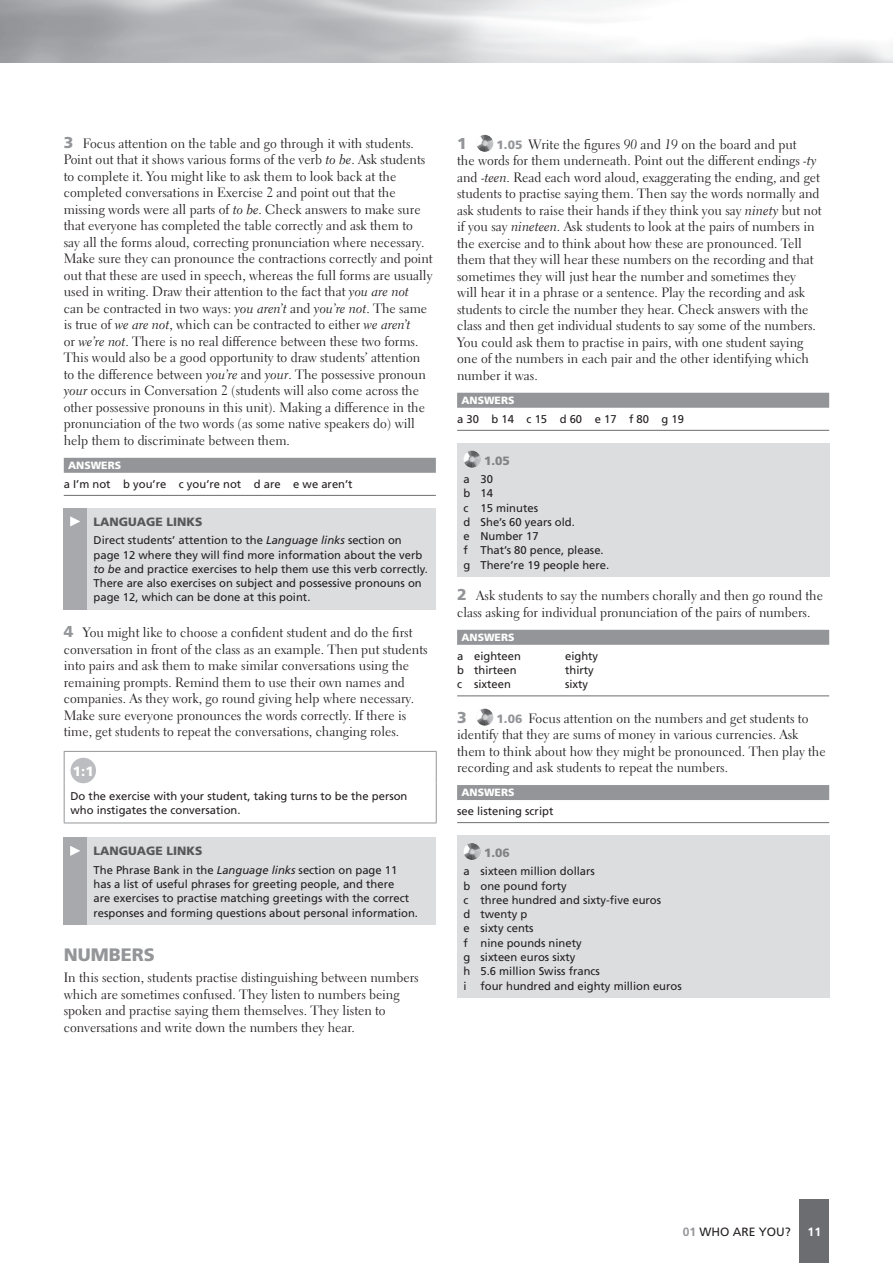
<style>
.page{position:relative;width:893px;height:1263px;background:#fff}
.page>*{position:absolute;margin:0;border:0;box-sizing:border-box;transform-origin:0 0}
.t1{font:900 18px "Frutiger LT Std";color:#939598}
.t2{font:900 15.75px "Frutiger LT Std";color:#939598}
.t3{font:13.5px/16.5px "Electra LT Std";color:#231f20}
.t4{font:900 13.5px "Frutiger LT Std";color:#fff}
.t5{font:900 12px "Frutiger LT Std";color:#57585a}
.t6{font:12px "Frutiger LT Std";color:#231f20}
.t7{font:900 12px "Frutiger LT Std";color:#808285}
.t8{font:700 12px "Frutiger LT Std";color:#fff}
.t9{font:11.25px/14.2px "Frutiger LT Std";color:#231f20}
.t10{font:900 10.5px "Frutiger LT Std";color:#fff}
.s1{font-family:"Frutiger LT Std";font-weight:900;font-size:15.75px;color:#939598}
.s2{font-family:"Electra LT Std Cursive"}
.s3{font-style:italic}
.s4{font-family:"Frutiger LT Std";font-weight:900;font-size:12px;color:#939598}
.s5{font-weight:700;color:#939598}
</style>
<div class="page">
<div style="left:799px;top:1199px;width:30px;height:64px;background:#6c6d70"></div>
<div style="left:64px;top:458px;width:372px;height:15px;background:#939598"></div>
<hr style="left:64px;top:495px;width:372px;height:1px;background:#6c6d70">
<div style="left:64px;top:508px;width:23px;height:102px;background:#a8a9ad"></div>
<div style="left:87px;top:508px;width:349px;height:102px;background:#dcdddf"></div>
<svg style="left:70px;top:516px;width:10px;height:10px"></svg>
<hr style="left:64px;top:751px;width:373px;height:1px;background:#939598">
<hr style="left:64px;top:752px;width:1px;height:31px;background:#939598">
<hr style="left:436px;top:752px;width:1px;height:31px;background:#939598">
<hr style="left:64px;top:783px;width:1px;height:39px;background:#939598">
<hr style="left:436px;top:783px;width:1px;height:39px;background:#939598">
<hr style="left:64px;top:822px;width:373px;height:1px;background:#939598">
<div style="left:71px;top:758px;width:25px;height:25px;background:#bcbdc0;border-radius:50%"></div>
<div style="left:64px;top:838px;width:23px;height:87px;background:#a8a9ad"></div>
<div style="left:87px;top:838px;width:349px;height:87px;background:#dcdddf"></div>
<svg style="left:70px;top:846px;width:10px;height:10px"></svg>
<div style="left:457px;top:393px;width:372px;height:15px;background:#939598"></div>
<hr style="left:457px;top:430px;width:372px;height:1px;background:#6c6d70">
<div style="left:457px;top:630px;width:372px;height:15px;background:#939598"></div>
<hr style="left:457px;top:695px;width:372px;height:1px;background:#6c6d70">
<div style="left:457px;top:785px;width:372px;height:15px;background:#939598"></div>
<hr style="left:457px;top:822px;width:372px;height:1px;background:#6c6d70">
<img style="left:476px;top:135px;width:17px;height:17px;border-radius:9px">
<div style="left:457px;top:443px;width:372px;height:134px;background:#dcdddf"></div>
<img style="left:463px;top:451px;width:17px;height:17px;border-radius:9px">
<img style="left:476px;top:709px;width:17px;height:17px;border-radius:9px">
<div style="left:457px;top:836px;width:372px;height:162px;background:#dcdddf"></div>
<img style="left:463px;top:843px;width:17px;height:17px;border-radius:9px">
<p class="t3" style="left:64px;top:135px;width:370px"><span class="s1">3</span> Focus attention on the table and go through it with students.<br>Point out that it shows various forms of the verb <span class="s2">to be</span>. Ask students to complete it. You might like to ask them to look back at the completed conversations in Exercise 2 and point out that the missing words were all parts of <span class="s2">to be</span>. Check answers to make sure that everyone has completed the table correctly and ask them to<br>say all the forms aloud, correcting pronunciation where necessary.<br>Make sure they can pronounce the contractions correctly and point out that these are used in speech, whereas the full forms are usually used in writing. Draw their attention to the fact that <span class="s2">you are not<br></span>can be contracted in two ways: <span class="s2">you aren’t</span> and <span class="s2">you’re not</span>. The same is true of <span class="s2">we are not</span>, which can be contracted to either <span class="s2">we aren’t<br></span>or <span class="s2">we’re not</span>. There is no real difference between these two forms.<br>This would also be a good opportunity to draw students’ attention to the difference between <span class="s2">you’re</span> and <span class="s2">your</span>. The possessive pronoun <span class="s2">your</span> occurs in Conversation 2 (students will also come across the other possessive pronouns in this unit). Making a difference in the pronunciation of the two words (as some native speakers do) will help them to discriminate between them.</p>
<p class="t10" style="left:68px;top:459px;width:55px">ANSWERS</p>
<p class="t9" style="left:64px;top:477px;width:290px">a I’m not b you’re c you’re not d are e we aren’t</p>
<p class="t5" style="left:94px;top:514px;width:36px">LANGUAG</p>
<p class="t5" style="left:156px;top:514px;width:49px">E LINKS</p>
<p class="t9" style="left:94px;top:533px;width:336px">Direct students’ attention to the <span class="s3">Language links</span> section on page 12 where they will find more information about the verb <span class="s3">to be</span> and practice exercises to help them use this verb correctly.<br>There are also exercises on subject and possessive pronouns on page 12, which can be done at this point.</p>
<p class="t3" style="left:64px;top:625px;width:365px"><span class="s1">4</span> You might like to choose a confident student and do the first conversation in front of the class as an example. Then put students into pairs and ask them to make similar conversations using the remaining prompts. Remind them to use their own names and companies. As they work, go round giving help where necessary.<br>Make sure everyone pronounces the words correctly. If there is time, get students to repeat the conversations, changing roles.</p>
<p class="t4" style="left:73px;top:763px;width:22px">1:1</p>
<p class="t9" style="left:71px;top:789px;width:338px">Do the exercise with your student, taking turns to be the person who instigates the conversation.</p>
<p class="t5" style="left:94px;top:844px;width:36px">LANGUAG</p>
<p class="t5" style="left:156px;top:844px;width:49px">E LINKS</p>
<p class="t9" style="left:94px;top:863px;width:326px">The Phrase Bank in the <span class="s3">Language links</span> section on page 11<br>has a list of useful phrases for greeting people, and there<br>are exercises to practise matching greetings with the correct responses and forming questions about personal information.</p>
<h1 class="t1" style="left:64px;top:944px;width:93px">NUMBERS</h1>
<p class="t3" style="left:64px;top:969px;width:356px">In this section, students practise distinguishing between numbers which are sometimes confused. They listen to numbers being spoken and practise saying them themselves. They listen to conversations and write down the numbers they hear.</p>
<p class="t2" style="left:457px;top:134px;width:11px">1</p>
<p class="t3" style="left:457px;top:136px;width:366px;text-indent:40px"><span class="s4">1.05</span> Write the figures <span class="s2">90</span> and <span class="s2">19</span> on the board and put<br>the words for them underneath. Point out the different endings <span class="s2">-ty </span>and <span class="s2">-teen</span>. Read each word aloud, exaggerating the ending, and get students to practise saying them. Then say the words normally and ask students to raise their hands if they think you say <span class="s2">ninety</span> but not if you say <span class="s2">nineteen</span>. Ask students to look at the pairs of numbers in the exercise and to think about how these are pronounced. Tell them that they will hear these numbers on the recording and that sometimes they will just hear the number and sometimes they<br>will hear it in a phrase or a sentence. Play the recording and ask students to circle the number they hear. Check answers with the class and then get individual students to say some of the numbers.<br>You could ask them to practise in pairs, with one student saying one of the numbers in each pair and the other identifying which number it was.</p>
<p class="t10" style="left:461px;top:394px;width:55px">ANSWERS</p>
<p class="t9" style="left:457px;top:411px;width:229px">a 30 b 14 c 15 d 60 e 17 f 80 g 19</p>
<p class="t7" style="left:484px;top:453px;width:27px">1.05</p>
<p class="t9" style="left:463px;top:472px;width:147px">a 30<br>b 14<br>c 15 minutes<br>d She’s 60 years old.<br>e Number 17<br>f That’s 80 pence, please. g There’re 19 people here.</p>
<p class="t3" style="left:457px;top:588px;width:367px"><span class="s1">2</span> Ask students to say the numbers chorally and then go round the class asking for individual pronunciation of the pairs of numbers.</p>
<p class="t10" style="left:461px;top:631px;width:55px">ANSWERS</p>
<p class="t9" style="left:457px;top:649px;width:65px">a eighteen</p>
<p class="t9" style="left:565px;top:649px;width:35px">eighty</p>
<p class="t9" style="left:457px;top:663px;width:61px">b thirteen</p>
<p class="t9" style="left:565px;top:663px;width:30px">thirty</p>
<p class="t9" style="left:457px;top:677px;width:55px">c sixteen</p>
<p class="t9" style="left:565px;top:677px;width:25px">sixty</p>
<p class="t2" style="left:457px;top:708px;width:11px">3</p>
<p class="t3" style="left:457px;top:710px;width:370px;text-indent:40px"><span class="s4">1.06</span> Focus attention on the numbers and get students to identify that they are sums of money in various currencies. Ask them to think about how they might be pronounced. Then play the recording and ask students to repeat the numbers.</p>
<p class="t10" style="left:461px;top:786px;width:55px">ANSWERS</p>
<p class="t9" style="left:457px;top:804px;width:98px">see listening script</p>
<p class="t7" style="left:484px;top:845px;width:27px">1.06</p>
<p class="t9" style="left:463px;top:864px;width:220px">a sixteen million dollars<br>b one pound forty<br>c three hundred and sixty-five euros<br>d twenty p<br>e sixty cents<br>f nine pounds ninety<br>g sixteen euros sixty<br>h 5.6 million Swiss francs<br>i four hundred and eighty million euros</p>
<p class="t6" style="left:683px;top:1224px;width:110px"><span class="s5">01</span> wHO ARE YOU?</p>
<p class="t8" style="left:808px;top:1224px;width:15px">11</p>
</div>
